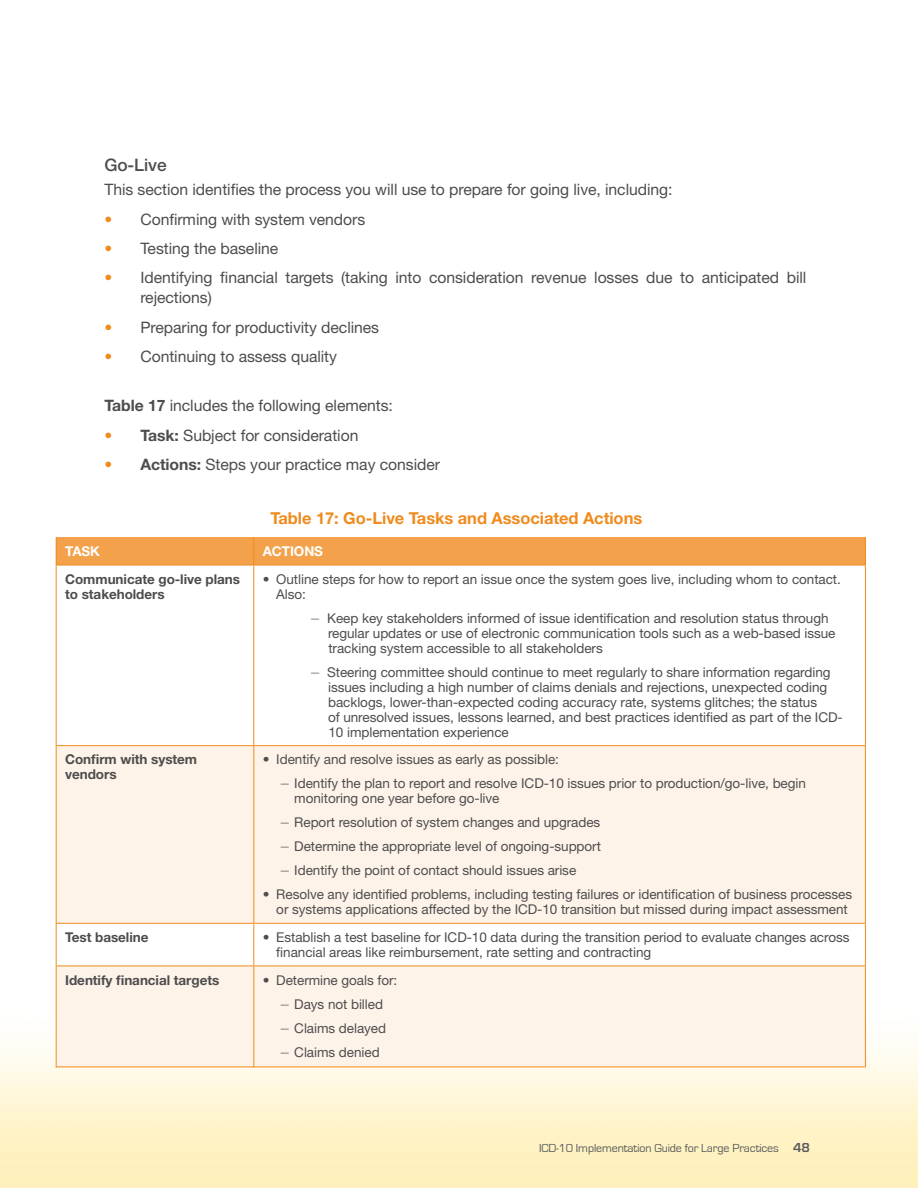
<style>
.page{position:relative;width:918px;height:1188px;background:#fff}
.page>*{position:absolute;margin:0;border:0;box-sizing:border-box;transform-origin:0 0}
.t1{font:500 17.25px "Helvetica Neue LT Std";letter-spacing:-.005em;color:#4d4d4f}
.t2{font:700 16.5px "Helvetica Neue LT Std";letter-spacing:-.005em;color:#f08b1d}
.t3{font:15.75px/20.2px "Helvetica Neue LT Std";letter-spacing:-.005em;color:#4d4d4f}
.t4{font:15.75px/29.2px "Helvetica Neue LT Std";color:#f08b1d}
.t5{font:13.5px/15px "Helvetica Neue LT Std";letter-spacing:-.005em;color:#4d4d4f}
.t6{font:700 13.5px/15px "Helvetica Neue LT Std";letter-spacing:-.005em;color:#4d4d4f}
.t7{font:700 13.5px "Helvetica Neue LT Std";letter-spacing:-.005em;color:#fff}
.t8{font:13.5px "Courier New";color:#4d4d4f}
.t9{font:12px "Eurostile";letter-spacing:-.01em;color:#58595b}
.s1{font-weight:700}
.s2{font-family:"Courier New"}
.s3{font-weight:600}
</style>
<div class="page">
<div style="left:56px;top:537px;width:198px;height:28px;background:#f3a24b"></div>
<div style="left:254px;top:537px;width:611px;height:28px;background:#f3a24b"></div>
<div style="left:56px;top:746px;width:198px;height:177px;background:#fef3e8"></div>
<div style="left:254px;top:746px;width:611px;height:177px;background:#fef3e8"></div>
<div style="left:56px;top:966px;width:198px;height:101px;background:#fef3e8"></div>
<div style="left:254px;top:966px;width:611px;height:101px;background:#fef3e8"></div>
<svg style="left:56px;top:537px;width:1px;height:28px"></svg>
<svg style="left:253px;top:537px;width:1px;height:28px"></svg>
<svg style="left:865px;top:537px;width:1px;height:28px"></svg>
<hr style="left:56px;top:565px;width:1px;height:180px;background:#f08b1d">
<hr style="left:56px;top:565px;width:198px;height:1px;background:#f08b1d">
<hr style="left:253px;top:565px;width:1px;height:180px;background:#f08b1d">
<hr style="left:865px;top:565px;width:1px;height:180px;background:#f08b1d">
<hr style="left:254px;top:565px;width:612px;height:1px;background:#f08b1d">
<hr style="left:56px;top:746px;width:1px;height:177px;background:#f08b1d">
<hr style="left:56px;top:745px;width:198px;height:1px;background:#f08b1d">
<hr style="left:253px;top:746px;width:1px;height:177px;background:#f08b1d">
<hr style="left:254px;top:745px;width:612px;height:1px;background:#f08b1d">
<hr style="left:865px;top:746px;width:1px;height:177px;background:#f08b1d">
<hr style="left:56px;top:924px;width:1px;height:42px;background:#f08b1d">
<hr style="left:56px;top:923px;width:198px;height:1px;background:#f08b1d">
<hr style="left:253px;top:924px;width:1px;height:42px;background:#f08b1d">
<hr style="left:254px;top:923px;width:612px;height:1px;background:#f08b1d">
<hr style="left:865px;top:924px;width:1px;height:42px;background:#f08b1d">
<hr style="left:56px;top:966px;width:1px;height:101px;background:#f08b1d">
<hr style="left:56px;top:966px;width:198px;height:1px;background:#f08b1d">
<hr style="left:253px;top:966px;width:1px;height:101px;background:#f08b1d">
<hr style="left:254px;top:966px;width:612px;height:1px;background:#f08b1d">
<hr style="left:865px;top:966px;width:1px;height:101px;background:#f08b1d">
<hr style="left:56px;top:1066px;width:809px;height:1px;background:#f08b1d">
<h4 class="t1" style="left:104px;top:154px;width:64px">Go-Live</h4>
<p class="t3" style="left:104px;top:180px;width:570px">This section identifies the process you will use to prepare for going live, including:</p>
<p class="t3" style="left:140px;top:209px;width:226px">confirming with system vendors</p>
<p class="t3" style="left:140px;top:238px;width:139px">Testing the baseline</p>
<p class="t3" style="left:140px;top:267px;width:668px">Identifying financial targets (taking into consideration revenue losses due to anticipated bill rejections)</p>
<p class="t3" style="left:140px;top:317px;width:240px">Preparing for productivity declines</p>
<p class="t3" style="left:140px;top:346px;width:198px">continuing to assess quality</p>
<p class="t3" style="left:104px;top:396px;width:290px"><span class="s1">Table 17</span> includes the following elements:</p>
<p class="t4" style="left:104px;top:204px;width:9px;text-align:justify">• • •</p>
<p class="t4" style="left:104px;top:312px;width:9px">• •</p>
<p class="t4" style="left:104px;top:420px;width:9px">• •</p>
<p class="t3" style="left:140px;top:425px;width:220px"><span class="s1">Task:</span> Subject for consideration</p>
<p class="t3" style="left:140px;top:454px;width:301px"><span class="s1">Actions:</span> Steps your practice may consider</p>
<p class="t2" style="left:270px;top:508px;width:373px">Table 17: Go-Live Tasks and Associated Actions</p>
<p class="t7" style="left:65px;top:543px;width:36px">TASk</p>
<p class="t7" style="left:263px;top:543px;width:62px">ACTIoNS</p>
<p class="t6" style="left:65px;top:571px;width:176px">Communicate go-live plans to stakeholders</p>
<p class="t5" style="left:276px;top:571px;width:566px">Outline steps for how to report an issue once the system goes live, including whom to contact.<br>Also:</p>
<p class="t5" style="left:327px;top:610px;width:510px">Keep key stakeholders informed of issue identification and resolution status through regular updates or use of electronic communication tools such as a web-based issue tracking system accessible to all stakeholders</p>
<p class="t5" style="left:327px;top:664px;width:517px">Steering committee should continue to meet regularly to share information regarding issues including a high number of claims denials and rejections, unexpected coding backlogs, lower-than-expected coding accuracy rate, systems glitches; the status<br>of unresolved issues, lessons learned, and best practices identified as part of the Icd-10 implementation experience</p>
<p class="t6" style="left:65px;top:752px;width:134px">Confirm with system vendors</p>
<p class="t5" style="left:276px;top:752px;width:284px">Identify and resolve issues as early as possible:</p>
<p class="t5" style="left:294px;top:791px;width:207px">monitoring one year before go-live</p>
<p class="t5" style="left:263px;top:571px;width:8px">•</p>
<p class="t8" style="left:311px;top:610px;width:10px">—</p>
<p class="t8" style="left:311px;top:664px;width:10px">—</p>
<p class="t5" style="left:263px;top:752px;width:8px">•</p>
<p class="t5" style="left:281px;top:776px;width:527px"><span class="s2">—</span> Identify the plan to report and resolve Icd-10 issues prior to production/go-live, begin</p>
<p class="t5" style="left:281px;top:815px;width:321px"><span class="s2">—</span> Report resolution of system changes and upgrades</p>
<p class="t5" style="left:281px;top:839px;width:322px"><span class="s2">—</span> determine the appropriate level of ongoing-support</p>
<p class="t5" style="left:281px;top:863px;width:297px"><span class="s2">—</span> Identify the point of contact should issues arise</p>
<p class="t5" style="left:276px;top:887px;width:577px">Resolve any identified problems, including testing failures or identification of business processes or systems applications affected by the Icd-10 transition but missed during impact assessment</p>
<p class="t5" style="left:263px;top:887px;width:8px">•</p>
<p class="t5" style="left:263px;top:929px;width:8px">•</p>
<p class="t5" style="left:263px;top:972px;width:8px">•</p>
<p class="t6" style="left:65px;top:929px;width:85px">Test baseline</p>
<p class="t5" style="left:276px;top:929px;width:575px">Establish a test baseline for ICD-10 data during the transition period to evaluate changes across financial areas like reimbursement, rate setting and contracting</p>
<p class="t6" style="left:65px;top:972px;width:156px">Identify financial targets</p>
<p class="t5" style="left:276px;top:972px;width:122px">Determine goals for:</p>
<p class="t5" style="left:281px;top:996px;width:104px"><span class="s2">—</span> days not billed</p>
<p class="t5" style="left:281px;top:1020px;width:107px"><span class="s2">—</span> claims delayed</p>
<p class="t5" style="left:281px;top:1044px;width:100px"><span class="s2">—</span> claims denied</p>
<p class="t9" style="left:539px;top:1141px;width:272px">ICD-10 Implementation Guide for Large Practices <span class="s3">48</span></p>
</div>
